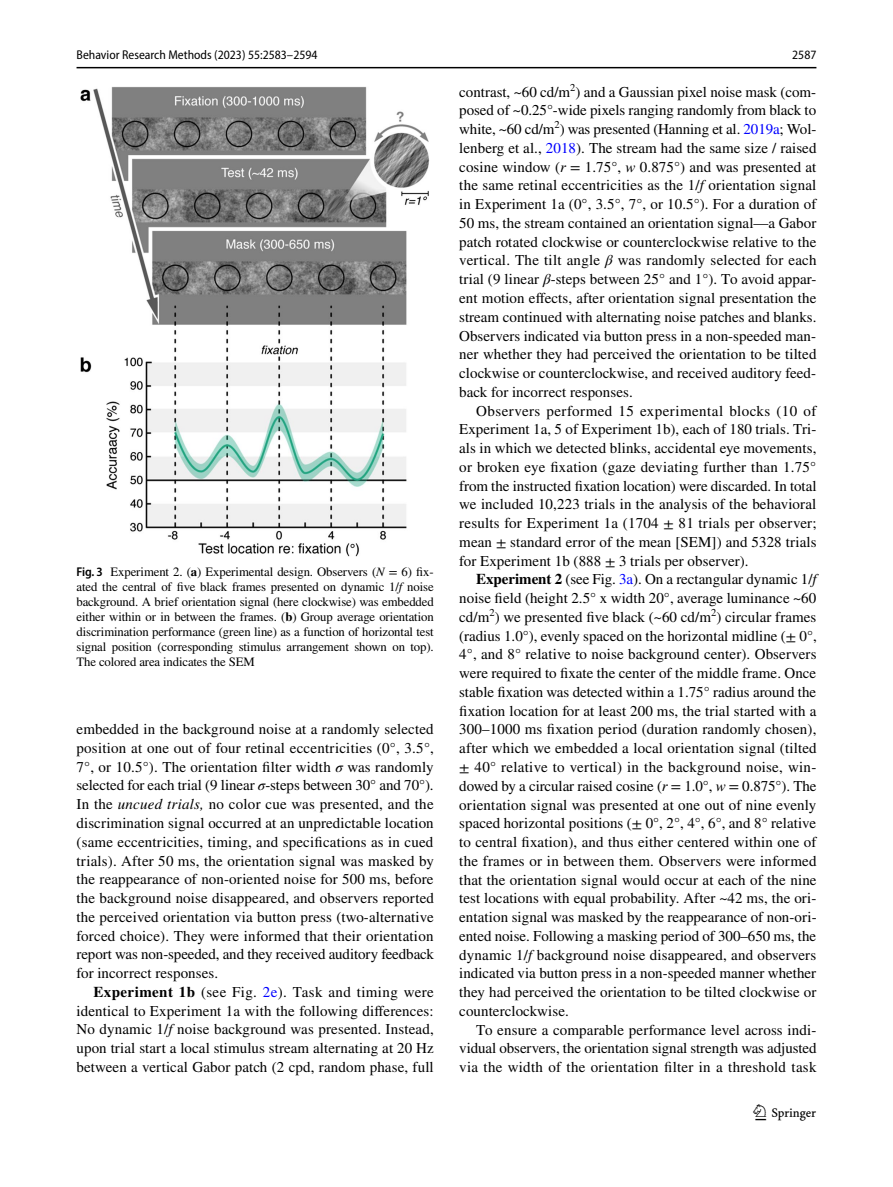
<style>
.page{position:relative;width:893px;height:1187px;background:#fff}
.page>*{position:absolute;margin:0;border:0;box-sizing:border-box;transform-origin:0 0}
.t1{font:22.5px "Springnew Regular 3";color:#000}
.t2{font:15px/18.8px "STIX";letter-spacing:.005em;color:#000;text-align:justify}
.t3{font:12.75px/15px "STIX";letter-spacing:-.01em;color:#000;text-align:justify}
.t4{font:semi-condensed 12.75px "Myriad Pro";color:#000}
.s1{font-family:"Myriad Pro";font-weight:600;font-stretch:semi-condensed}
.s2{font-weight:700}
.s3{font-style:italic}
.s4{color:#00f}
</style>
<div class="page">
<hr style="left:77px;top:67px;width:739px;height:1px;background:#000">
<img style="left:81px;top:87px;width:348px;height:469px">
<p class="t4" style="left:77px;top:48px;width:243px">Behavior Research Methods (2023) 55:2583–2594</p>
<p class="t4" style="left:792px;top:48px;width:26px">2587</p>
<p class="t3" style="left:77px;top:564px;width:359px"><span class="s1">Fig. 3</span> Experiment 2. (<span class="s2">a</span>) Experimental design. Observers (<span class="s3">N</span> = 6) fix&shy;ated the central of five black frames presented on dynamic 1/<span class="s3">f</span> noise background. A brief orientation signal (here clockwise) was embedded either within or in between the frames. (<span class="s2">b</span>) Group average orientation discrimination performance (green line) as a function of horizontal test signal position (corresponding stimulus arrangement shown on top).<br>The colored area indicates the SEM</p>
<p class="t2" style="left:77px;top:720px;width:359px">embedded in the background noise at a randomly selected position at one out of four retinal eccentricities (0°, 3.5°, 7°, or 10.5°). The orientation filter width <span class="s3">σ</span> was randomly selected for each trial (9 linear <span class="s3">σ</span>-steps between 30° and 70°).<br>In the <span class="s3">uncued trials,</span> no color cue was presented, and the discrimination signal occurred at an unpredictable location (same eccentricities, timing, and specifications as in cued trials). After 50 ms, the orientation signal was masked by the reappearance of non-oriented noise for 500 ms, before the background noise disappeared, and observers reported the perceived orientation via button press (two-alternative forced choice). They were informed that their orientation report was non-speeded, and they received auditory feedback for incorrect responses.</p>
<p class="t2" style="left:77px;top:983px;width:359px;text-indent:17px"><span class="s2">Experiment 1b</span> (see Fig. <span class="s4">2e</span>). Task and timing were identical to Experiment 1a with the following differences:<br>No dynamic 1/<span class="s3">f</span> noise background was presented. Instead, upon trial start a local stimulus stream alternating at 20 Hz between a vertical Gabor patch (2 cpd, random phase, full</p>
<p class="t2" style="left:459px;top:83px;width:359px">contrast, ~60 cd/m<sup>2</sup>) and a Gaussian pixel noise mask (com&shy;posed of ~0.25°-wide pixels ranging randomly from black to white, ~60 cd/m<sup>2</sup>) was presented (Hanning et al. <span class="s4">2019a</span>; Wol&shy;lenberg et al., <span class="s4">2018</span>). The stream had the same size / raised cosine window (<span class="s3">r</span> = 1.75°, <span class="s3">w</span> 0.875°) and was presented at the same retinal eccentricities as the 1/<span class="s3">f</span> orientation signal in Experiment 1a (0°, 3.5°, 7°, or 10.5°). For a duration of 50 ms, the stream contained an orientation signal—a Gabor patch rotated clockwise or counterclockwise relative to the vertical. The tilt angle <span class="s3">β</span> was randomly selected for each trial (9 linear <span class="s3">β</span>-steps between 25° and 1°). To avoid appar&shy;ent motion effects, after orientation signal presentation the stream continued with alternating noise patches and blanks.<br>Observers indicated via button press in a non-speeded man&shy;ner whether they had perceived the orientation to be tilted clockwise or counterclockwise, and received auditory feed&shy;back for incorrect responses.</p>
<p class="t2" style="left:459px;top:402px;width:359px;text-indent:17px">Observers performed 15 experimental blocks (10 of Experiment 1a, 5 of Experiment 1b), each of 180 trials. Tri&shy;als in which we detected blinks, accidental eye movements, or broken eye fixation (gaze deviating further than 1.75° from the instructed fixation location) were discarded. In total we included 10,223 trials in the analysis of the behavioral results for Experiment 1a (1704 ± 81 trials per observer; mean ± standard error of the mean [SEM]) and 5328 trials for Experiment 1b (888 ± 3 trials per observer).</p>
<p class="t2" style="left:459px;top:571px;width:359px;text-indent:17px"><span class="s2">Experiment 2</span> (see Fig. <span class="s4">3a</span>). On a rectangular dynamic 1/<span class="s3">f </span>noise field (height 2.5° x width 20°, average luminance ~60 cd/m<sup>2</sup>) we presented five black (~60 cd/m<sup>2</sup>) circular frames (radius 1.0°), evenly spaced on the horizontal midline (± 0°, 4°, and 8° relative to noise background center). Observers were required to fixate the center of the middle frame. Once stable fixation was detected within a 1.75° radius around the fixation location for at least 200 ms, the trial started with a 300–1000 ms fixation period (duration randomly chosen), after which we embedded a local orientation signal (tilted ± 40° relative to vertical) in the background noise, win&shy;dowed by a circular raised cosine (<span class="s3">r</span> = 1.0°, <span class="s3">w</span> = 0.875°). The orientation signal was presented at one out of nine evenly spaced horizontal positions (± 0°, 2°, 4°, 6°, and 8° relative to central fixation), and thus either centered within one of the frames or in between them. Observers were informed that the orientation signal would occur at each of the nine test locations with equal probability. After ~42 ms, the ori&shy;entation signal was masked by the reappearance of non-ori&shy;ented noise. Following a masking period of 300–650 ms, the dynamic 1/<span class="s3">f</span> background noise disappeared, and observers indicated via button press in a non-speeded manner whether they had perceived the orientation to be tilted clockwise or counterclockwise.</p>
<p class="t2" style="left:459px;top:1021px;width:359px;text-indent:17px">To ensure a comparable performance level across indi&shy;vidual observers, the orientation signal strength was adjusted via the width of the orientation filter in a threshold task</p>
<h1 class="t1" style="left:755px;top:1104px;width:62px">1 3</h1>
</div>
